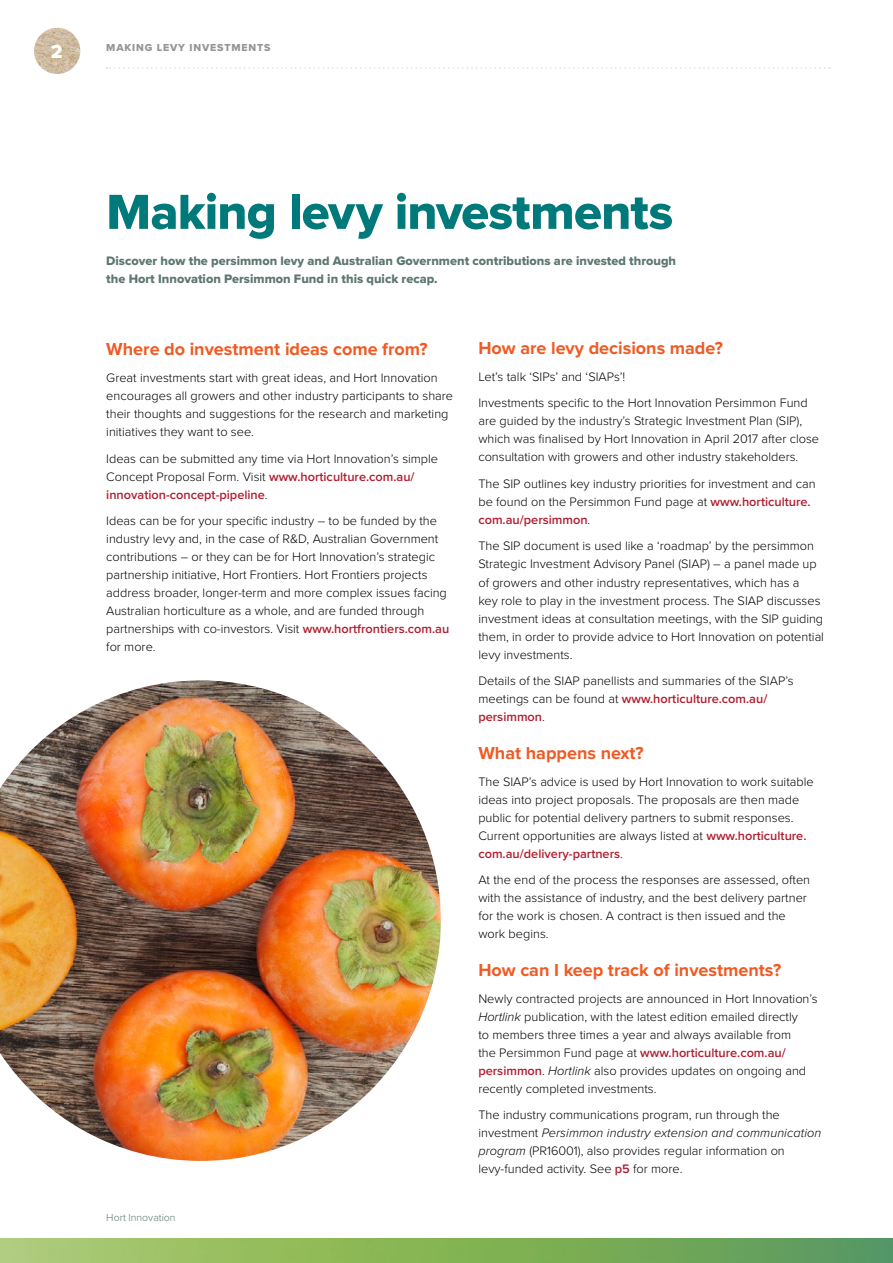
<style>
.page{position:relative;width:893px;height:1263px;background:#fff}
.page>*{position:absolute;margin:0;border:0;box-sizing:border-box;transform-origin:0 0}
.t1{font:51px "Proxima Nova Extrabld";letter-spacing:-.015em;color:#00797b}
.t2{font:19.5px "Proxima Nova Extrabld";color:#fff}
.t3{font:700 18px "Proxima Nova";color:#f15a22}
.t4{font:300 12.75px/18px "Proxima Nova";color:#000}
.t5{font:12.75px/18px "Proxima Nova Extrabld";color:#5e7772}
.t6{font:10.5px "Proxima Nova Extrabld";letter-spacing:.08em;color:#939598}
.t7{font:300 10.5px "Proxima Nova";color:#5e7772}
.s1{font-weight:600;color:#af1d30}
.s2{font-style:italic}
</style>
<div class="page">
<img style="left:0;top:1238px;width:893px;height:25px">
<img style="left:34px;top:28px;width:46px;height:46px;border-radius:23px">
<svg style="left:106px;top:67px;width:724px;height:2px"></svg>
<img style="left:0;top:680px;width:441px;height:481px">
<h2 class="t2" style="left:51px;top:37px;width:13px">2</h2>
<p class="t6" style="left:106px;top:39px;width:166px">MAKING LEVY INVESTMENTS</p>
<h1 class="t1" style="left:106px;top:174px;width:568px">Making levy investments</h1>
<p class="t5" style="left:106px;top:252px;width:571px">Discover how the persimmon levy and Australian Government contributions are invested through the Hort Innovation Persimmon Fund in this quick recap.</p>
<h3 class="t3" style="left:106px;top:336px;width:323px">Where do investment ideas come from?</h3>
<p class="t4" style="left:106px;top:368px;width:348px">Great investments start with great ideas, and Hort Innovation encourages all growers and other industry participants to share their thoughts and suggestions for the research and marketing initiatives they want to see.</p>
<p class="t4" style="left:106px;top:449px;width:333px">Ideas can be submitted any time via Hort Innovation’s simple<br>Concept Proposal Form. Visit <span class="s1">www.horticulture.com.au/ innovation-concept-pipeline</span>.</p>
<p class="t4" style="left:106px;top:511px;width:345px">Ideas can be for your specific industry – to be funded by the industry levy and, in the case of R&amp;D, Australian Government contributions – or they can be for Hort Innovation’s strategic partnership initiative, Hort Frontiers. Hort Frontiers projects address broader, longer-term and more complex issues facing Australian horticulture as a whole, and are funded through partnerships with co-investors. Visit <span class="s1">www.hortfrontiers.com.au </span>for more.</p>
<p class="t7" style="left:106px;top:1209px;width:71px">Hort Innovation</p>
<h3 class="t3" style="left:478px;top:335px;width:246px">How are levy decisions made?</h3>
<p class="t4" style="left:478px;top:363px;width:331px;line-height:26.5px">Let’s talk ‘SIPs’ and ‘SIAPs’!<br>Investments specific to the Hort Innovation Persimmon Fund</p>
<p class="t4" style="left:478px;top:411px;width:342px">are guided by the industry’s Strategic Investment Plan (SIP), which was finalised by Hort Innovation in April 2017 after close consultation with growers and other industry stakeholders.</p>
<p class="t4" style="left:478px;top:474px;width:339px">The SIP outlines key industry priorities for investment and can be found on the Persimmon Fund page at <span class="s1">www.horticulture. com.au/persimmon</span>.</p>
<p class="t4" style="left:478px;top:536px;width:347px">The SIP document is used like a ‘roadmap’ by the persimmon Strategic Investment Advisory Panel (SIAP) – a panel made up of growers and other industry representatives, which has a<br>key role to play in the investment process. The SIAP discusses investment ideas at consultation meetings, with the SIP guiding them, in order to provide advice to Hort Innovation on potential levy investments.</p>
<p class="t4" style="left:478px;top:671px;width:317px">Details of the SIAP panellists and summaries of the SIAP’s meetings can be found at <span class="s1">www.horticulture.com.au/ persimmon</span>.</p>
<h3 class="t3" style="left:478px;top:739px;width:167px">What happens next?</h3>
<p class="t4" style="left:478px;top:771px;width:337px">The SIAP’s advice is used by Hort Innovation to work suitable ideas into project proposals. The proposals are then made public for potential delivery partners to submit responses.<br>Current opportunities are always listed at <span class="s1">www.horticulture. com.au/delivery-partners</span>.</p>
<p class="t4" style="left:478px;top:870px;width:333px">At the end of the process the responses are assessed, often with the assistance of industry, and the best delivery partner for the work is chosen. A contract is then issued and the work begins.</p>
<h3 class="t3" style="left:478px;top:956px;width:304px">How can I keep track of investments?</h3>
<p class="t4" style="left:478px;top:988px;width:341px">Newly contracted projects are announced in Hort Innovation’s <span class="s2">Hortlink</span> publication, with the latest edition emailed directly<br>to members three times a year and always available from<br>the Persimmon Fund page at <span class="s1">www.horticulture.com.au/ persimmon</span>. <span class="s2">Hortlink</span> also provides updates on ongoing and recently completed investments.</p>
<p class="t4" style="left:478px;top:1105px;width:344px">The industry communications program, run through the investment <span class="s2">Persimmon industry extension and communication program</span> (PR16001), also provides regular information on levy-funded activity. See <span class="s1">p5</span> for more.</p>
</div>
